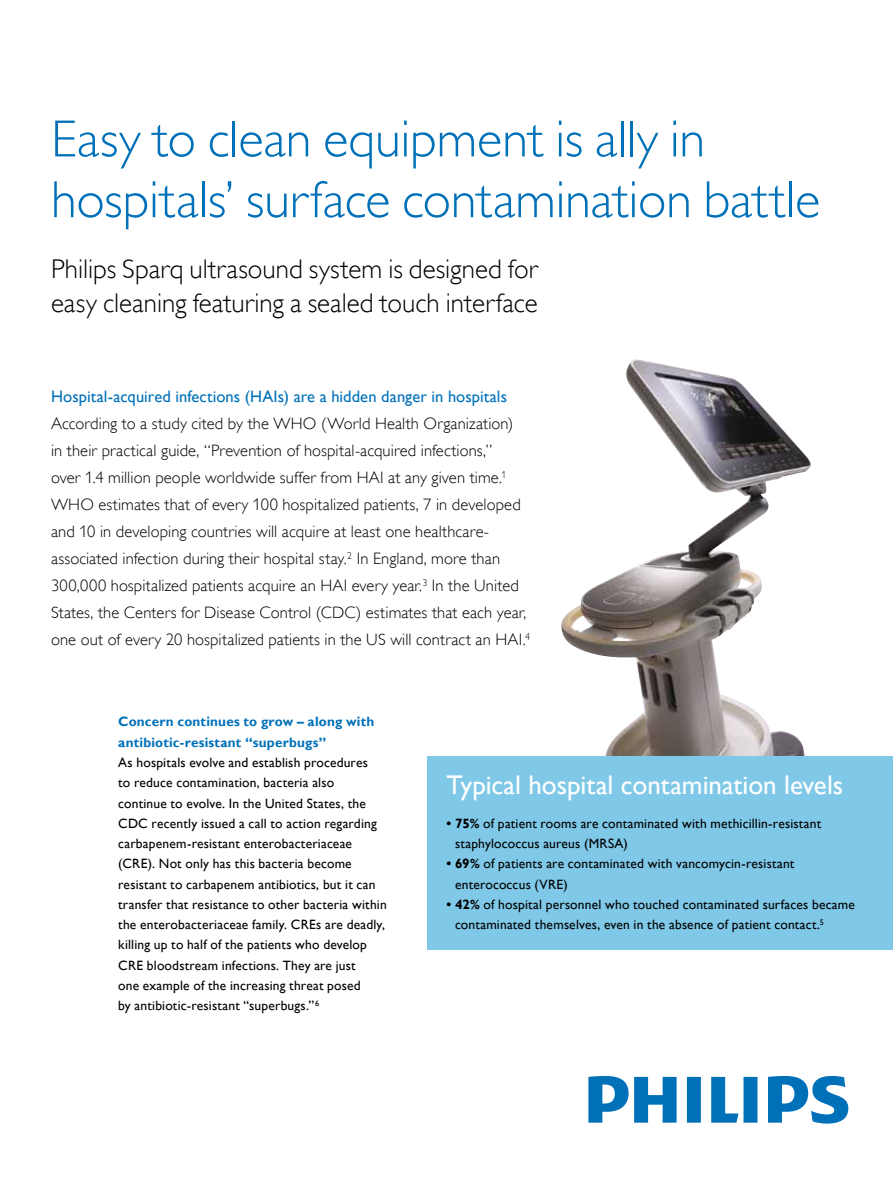
<style>
.page{position:relative;width:893px;height:1187px;background:#fff}
.page>*{position:absolute;margin:0;border:0;box-sizing:border-box;transform-origin:0 0}
.t1{font:52.5px/60.8px "Gill Sans Alt One WGL Light";letter-spacing:-.005em;color:#0071b9}
.t2{font:27px/33.8px "Gill Sans Alt One WGL Light";color:#000}
.t3{font:27px "Gill Sans Alt One WGL";color:#fff}
.t4{font:16.5px/27px "Gill Sans Alt One WGL Light";letter-spacing:.005em;color:#000}
.t5{font:16.5px "Gill Sans Alt One WGL";letter-spacing:.005em;color:#0071b9}
.t6{font:13.5px/20.2px "Gill Sans Alt One WGL";letter-spacing:.015em;color:#000}
.t7{font:700 13.5px/20.2px "Gill Sans Alt One WGL";letter-spacing:.015em;color:#0071b9}
.s1{font-weight:700}
</style>
<div class="page">
<svg style="left:588px;top:1076px;width:260px;height:47px"></svg>
<img style="left:561px;top:359px;width:244px;height:397px">
<div style="left:427px;top:756px;width:466px;height:194px;background:#7fc8e8"></div>
<h1 class="t1" style="left:51px;top:109px;width:771px">Easy to clean equipment is ally in hospitals’ surface contamination battle</h1>
<h2 class="t2" style="left:51px;top:252px;width:488px">Philips Sparq ultrasound system is designed for easy cleaning featuring a sealed touch interface</h2>
<p class="t5" style="left:51px;top:385px;width:458px">Hospital-acquired infections (HAIs) are a hidden danger in hospitals</p>
<p class="t4" style="left:51px;top:410px;width:481px">According to a study cited by the WHO (World Health Organization)<br>in their practical guide, “Prevention of hospital-acquired infections,”<br>over 1.4 million people worldwide suffer from HAI at any given time.<sup>1<br></sup>WHO estimates that of every 100 hospitalized patients, 7 in developed and 10 in developing countries will acquire at least one healthcare&shy;associated infection during their hospital stay.<sup>2</sup> In England, more than 300,000 hospitalized patients acquire an HAI every year.<sup>3</sup> In the United States, the Centers for Disease Control (CDC) estimates that each year, one out of every 20 hospitalized patients in the US will contract an HAI.<sup>4</sup></p>
<p class="t7" style="left:118px;top:711px;width:258px">Concern continues to grow – along with antibiotic-resistant “superbugs”</p>
<p class="t6" style="left:118px;top:752px;width:270px">As hospitals evolve and establish procedures<br>to reduce contamination, bacteria also<br>continue to evolve. In the United States, the CDC recently issued a call to action regarding carbapenem-resistant enterobacteriaceae (CRE). Not only has this bacteria become resistant to carbapenem antibiotics, but it can transfer that resistance to other bacteria within the enterobacteriaceae family. CREs are deadly, killing up to half of the patients who develop CRE bloodstream infections. They are just<br>one example of the increasing threat posed<br>by antibiotic-resistant “superbugs.”<sup>6</sup></p>
<h2 class="t3" style="left:446px;top:766px;width:398px">Typical hospital contamination levels</h2>
<p class="t6" style="left:455px;top:812px;width:368px;text-indent:-9px"><span class="s1">• 75%</span> of patient rooms are contaminated with methicillin-resistant staphylococcus aureus (MRSA)</p>
<p class="t6" style="left:455px;top:853px;width:341px;text-indent:-9px"><span class="s1">• 69%</span> of patients are contaminated with vancomycin-resistant enterococcus (VRE)</p>
<p class="t6" style="left:455px;top:893px;width:401px;text-indent:-9px"><span class="s1">• 42%</span> of hospital personnel who touched contaminated surfaces became contaminated themselves, even in the absence of patient contact.<sup>5</sup></p>
</div>
